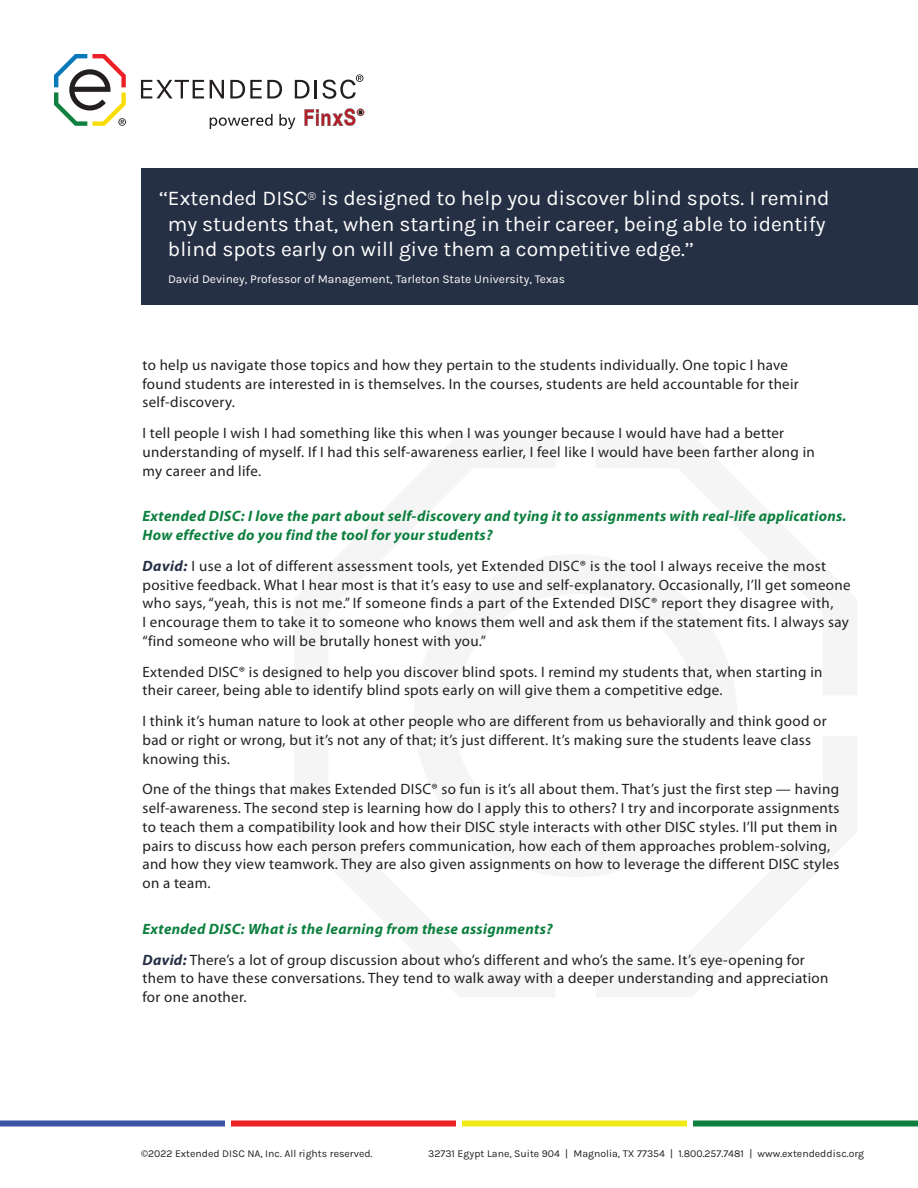
<style>
.page{position:relative;width:918px;height:1188px;background:#fff}
.page>*{position:absolute;margin:0;border:0;box-sizing:border-box;transform-origin:0 0}
.Quote_text{font:21px/25.5px "Karla";color:#fff}
.bc1{font:15px/18.8px "Myriad Pro";letter-spacing:.02em;color:#231f20}
.bc1_question{font:italic 700 15px/18.8px "Myriad Pro";letter-spacing:.02em;color:#0d803f}
.Quote_name{font:12px "Karla";color:#fff}
.t1{font:10.5px "Karla";color:#231f20}
.s1{font-weight:700;font-style:italic;color:#263045}
.s2{font-family:"Myriad Pro"}
</style>
<div class="page">
<div style="left:0;top:1120px;width:225px;height:6px;background:#3b53a3"></div>
<div style="left:231px;top:1120px;width:225px;height:6px;background:#ec2226"></div>
<div style="left:462px;top:1120px;width:225px;height:6px;background:#f1ea14"></div>
<div style="left:693px;top:1120px;width:225px;height:6px;background:#0d803f"></div>
<div style="left:141px;top:168px;width:777px;height:136px;background:#263045"></div>
<svg style="left:141px;top:80px;width:63px;height:18px"></svg>
<svg style="left:210px;top:80px;width:14px;height:18px"></svg>
<svg style="left:230px;top:80px;width:52px;height:18px"></svg>
<svg style="left:295px;top:80px;width:22px;height:18px"></svg>
<svg style="left:210px;top:114px;width:63px;height:15px"></svg>
<svg style="left:279px;top:114px;width:16px;height:15px"></svg>
<svg style="left:304px;top:108px;width:60px;height:18px"></svg>
<svg style="left:323px;top:74px;width:40px;height:25px"></svg>
<svg style="left:54px;top:54px;width:72px;height:72px"></svg>
<p class="Quote_text" style="left:168px;top:185px;width:663px;text-indent:-9px">‘‘Extended DISC<sup>®</sup> is designed to help you discover blind spots. I remind my students that, when starting in their career, being able to identify blind spots early on will give them a competitive edge.’’</p>
<p class="Quote_name" style="left:168px;top:272px;width:399px">David Deviney, Professor of Management, Tarleton State University, Texas</p>
<p class="bc1" style="left:142px;top:355px;width:658px">to help us navigate those topics and how they pertain to the students individually. One topic I have found students are interested in is themselves. In the courses, students are held accountable for their self-discovery.</p>
<p class="bc1" style="left:142px;top:423px;width:674px">I tell people I wish I had something like this when I was younger because I would have had a better understanding of myself. If I had this self-awareness earlier, I feel like I would have been farther along in my career and life.</p>
<p class="bc1_question" style="left:142px;top:506px;width:705px">Extended DISC: I love the part about self-discovery and tying it to assignments with real-life applications.<br>How effective do you find the tool for your students?</p>
<p class="bc1" style="left:142px;top:556px;width:710px"><span class="s1">David:</span> I use a lot of different assessment tools, yet Extended DISC® is the tool I always receive the most positive feedback. What I hear most is that it’s easy to use and self-explanatory. Occasionally, I’ll get someone who says, “yeah, this is not me.” If someone finds a part of the Extended DISC® report they disagree with,<br>I encourage them to take it to someone who knows them well and ask them if the statement fits. I always say “find someone who will be brutally honest with you.”</p>
<p class="bc1" style="left:142px;top:662px;width:682px">Extended DISC® is designed to help you discover blind spots. I remind my students that, when starting in their career, being able to identify blind spots early on will give them a competitive edge.</p>
<p class="bc1" style="left:142px;top:711px;width:686px">I think it’s human nature to look at other people who are different from us behaviorally and think good or bad or right or wrong, but it’s not any of that; it’s just different. It’s making sure the students leave class knowing this.</p>
<p class="bc1" style="left:142px;top:780px;width:699px">One of the things that makes Extended DISC® so fun is it’s all about them. That’s just the first step — having self-awareness. The second step is learning how do I apply this to others? I try and incorporate assignments to teach them a compatibility look and how their DISC style interacts with other DISC styles. I’ll put them in pairs to discuss how each person prefers communication, how each of them approaches problem-solving, and how they view teamwork. They are also given assignments on how to leverage the different DISC styles on a team.</p>
<p class="bc1_question" style="left:142px;top:919px;width:412px">Extended DISC: What is the learning from these assignments?</p>
<p class="bc1" style="left:142px;top:950px;width:688px"><span class="s1">David:</span> There’s a lot of group discussion about who’s different and who’s the same. It’s eye-opening for them to have these conversations. They tend to walk away with a deeper understanding and appreciation for one another.</p>
<p class="t1" style="left:141px;top:1147px;width:233px"><span class="s2">©</span>2022 Extended DISC NA, Inc. All rights reserved.</p>
<p class="t1" style="left:428px;top:1147px;width:437px">32731 Egypt Lane, Suite 904 | Magnolia, TX 77354 | 1.800.257.7481 | www.extendeddisc.org</p>
</div>
